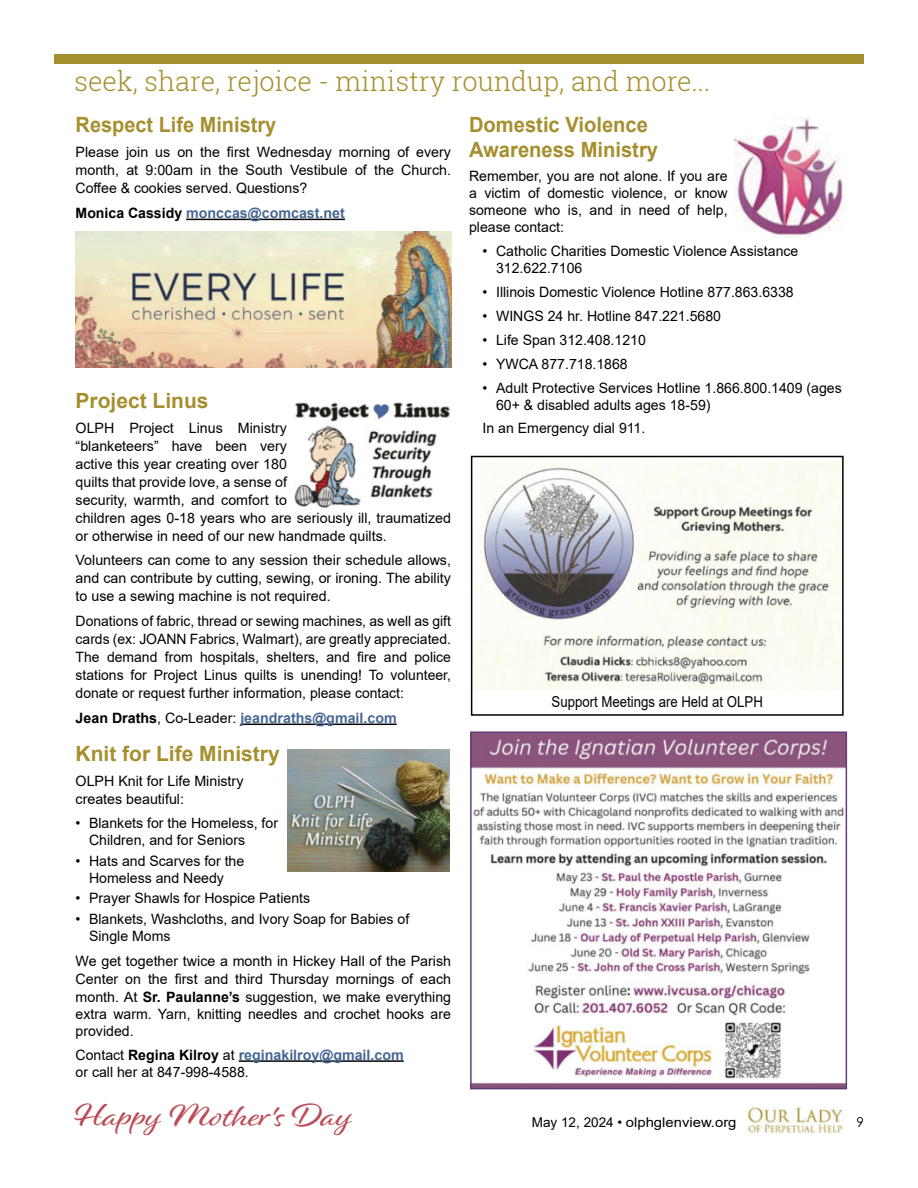
<style>
.page{position:relative;width:918px;height:1188px;background:#fff}
.page>*{position:absolute;margin:0;border:0;box-sizing:border-box;transform-origin:0 0}
.t1{font:33px "Alisha";color:#bd4b55;scale:1.14 1}
.t2{font:300 27px "Roboto Slab";color:#a68f2e}
.t3{font:700 21px/25.2px "Arial";color:#a68f2e;scale:.96 1}
.t4{font:700 21px "Arial";color:#a68f2e}
.t5{font:700 21px "Arial";color:#a68f2e;scale:.95 1}
.t6{font:15px "Lnvssl Arial";color:#000;scale:.88 1}
.t7{font:14.25px/18px "Lnvssl Arial";color:#000;text-align:justify}
.t8{font:700 14.25px "Arial";color:#456793}
.t9{font:14.25px "Xkkbfc Arial";color:#000}
.t10{font:13.5px "Lnvssl Arial";color:#000}
.t11{font:13.5px "Century Gothic";color:#000}
.s1{color:#000}
.s2{font-family:"Lnvssl Arial";font-weight:400;color:#000}
.s3{font-family:"Xkkbfc Arial"}
.s4{font-family:"Arial";font-weight:700}
.s5{font-family:"Xkkbfc Arial";font-weight:400;color:#000}
</style>
<div class="page">
<div style="left:54px;top:54px;width:810px;height:9px;background:#a68f2e"></div>
<img style="left:748px;top:1107px;width:95px;height:27px">
<hr style="left:186px;top:219px;width:159px;height:1px;background:#000">
<hr style="left:240px;top:724px;width:157px;height:1px;background:#000">
<hr style="left:239px;top:1060px;width:165px;height:2px;background:#000">
<img style="left:295px;top:399px;width:155px;height:110px">
<img style="left:734px;top:117px;width:112px;height:120px">
<img style="left:287px;top:750px;width:162px;height:122px">
<img style="left:76px;top:231px;width:375px;height:136px">
<img style="left:474px;top:461px;width:367px;height:228px">
<div style="left:471px;top:456px;width:373px;height:260px;border:2px solid #000"></div>
<img style="left:473px;top:734px;width:371px;height:352px">
<div style="left:470px;top:731px;width:377px;height:358px;border:2px solid #643d78"></div>
<h2 class="t2" style="left:75px;top:63px;width:637px">seek, share, rejoice - ministry roundup, and more...</h2>
<h3 class="t5" style="left:76px;top:110px;width:213px">Respect Life Ministry</h3>
<p class="t7" style="left:76px;top:143px;width:377px">Please join us on the first Wednesday morning of every month, at 9:00am in the South Vestibule of the Church.<br>Coffee &amp; cookies served. Questions?</p>
<p class="t8" style="left:76px;top:203px;width:271px"><span class="s1">Monica Cassidy</span> monccas@comcast.net</p>
<h3 class="t3" style="left:469px;top:112px;width:198px">Domestic Violence<br>Awareness Ministry</h3>
<p class="t7" style="left:469px;top:167px;width:260px;line-height:17.1px">Remember, you are not alone. If you are a victim of domestic violence, or know someone who is, and in need of help, please contact:</p>
<p class="t7" style="left:483px;top:242px;width:317px">• Catholic Charities Domestic Violence Assistance</p>
<p class="t9" style="left:496px;top:258px;width:88px">312.622.7106</p>
<p class="t7" style="left:483px;top:283px;width:313px">• Illinois Domestic Violence Hotline 877.863.6338</p>
<p class="t7" style="left:483px;top:307px;width:240px">• WINGS 24 hr. Hotline 847.221.5680</p>
<p class="t7" style="left:483px;top:331px;width:165px">• Life Span 312.408.1210</p>
<p class="t7" style="left:483px;top:355px;width:147px">• YWCA 877.718.1868</p>
<p class="t7" style="left:496px;top:379px;width:347px;line-height:17.1px;text-indent:-14px">• Adult Protective Services Hotline 1.866.800.1409 (ages<br>60+ &amp; disabled adults ages 18-59)</p>
<p class="t7" style="left:483px;top:419px;width:164px">In an Emergency dial 911.</p>
<h3 class="t4" style="left:76px;top:386px;width:135px">Project Linus</h3>
<p class="t7" style="left:76px;top:418px;width:213px">OLPH Project Linus Ministry “blanketeers” have been very active this year creating over 180</p>
<p class="t9" style="left:76px;top:472px;width:213px">quilts that provide love, a sense of</p>
<p class="t7" style="left:76px;top:490px;width:377px;text-align:left">security, warmth, and comfort to<br>children ages 0-18 years who are seriously ill, traumatized or otherwise in need of our new handmade quilts.</p>
<p class="t7" style="left:76px;top:551px;width:377px">Volunteers can come to any session their schedule allows, and can contribute by cutting, sewing, or ironing. The ability to use a sewing machine is not required.</p>
<p class="t7" style="left:76px;top:612px;width:377px">Donations of fabric, thread or sewing machines, as well as gift cards (ex: JOANN Fabrics, Walmart), are greatly appreciated.<br>The demand from hospitals, shelters, and fire and police stations for Project Linus quilts is unending! To volunteer, donate or request further information, please contact:</p>
<p class="t8" style="left:76px;top:708px;width:323px"><span class="s1">Jean Draths</span><span class="s2">, Co-Leader:</span> jeandraths@gmail.com</p>
<h3 class="t4" style="left:76px;top:739px;width:206px">Knit for Life Ministry</h3>
<p class="t9" style="left:76px;top:771px;width:169px">OLPH Knit for Life Ministry</p>
<p class="t7" style="left:76px;top:790px;width:110px">creates beautiful:</p>
<p class="t7" style="left:89px;top:814px;width:190px;line-height:17.1px;text-indent:-14px">• Blankets for the Homeless, for<br>Children, and for Seniors</p>
<p class="t7" style="left:76px;top:852px;width:170px;line-height:17.1px;text-align:center">• Hats and Scarves for the<br>Homeless and Needy</p>
<p class="t7" style="left:76px;top:889px;width:236px">• Prayer Shawls for Hospice Patients</p>
<p class="t7" style="left:89px;top:910px;width:322px;line-height:17.1px;text-indent:-14px">• Blankets, Washcloths, and Ivory Soap for Babies of<br>Single Moms</p>
<p class="t7" style="left:76px;top:952px;width:377px">We get together twice a month in Hickey Hall of the Parish Center on the first and third Thursday mornings of each month. <span class="s3">At</span> <span class="s4">Sr. Paulanne’s</span> suggestion, we make everything extra warm. Yarn, knitting needles and crochet hooks are</p>
<p class="t9" style="left:76px;top:1021px;width:60px">provided.</p>
<p class="t8" style="left:76px;top:1045px;width:330px"><span class="s2">Contact</span> <span class="s1">Regina Kilroy</span> <span class="s5">at</span> reginakilroy@gmail.com</p>
<p class="t7" style="left:76px;top:1063px;width:175px">or call her at 847-998-4588.</p>
<p class="t6" style="left:552px;top:692px;width:242px">Support Meetings are Held at OLPH</p>
<h1 class="t1" style="left:73px;top:1095px;width:247px">Happy Mother's Day</h1>
<p class="t10" style="left:532px;top:1113px;width:206px">May 12, 2024 • olphglenview.org</p>
<p class="t11" style="left:857px;top:1113px;width:9px">9</p>
</div>
